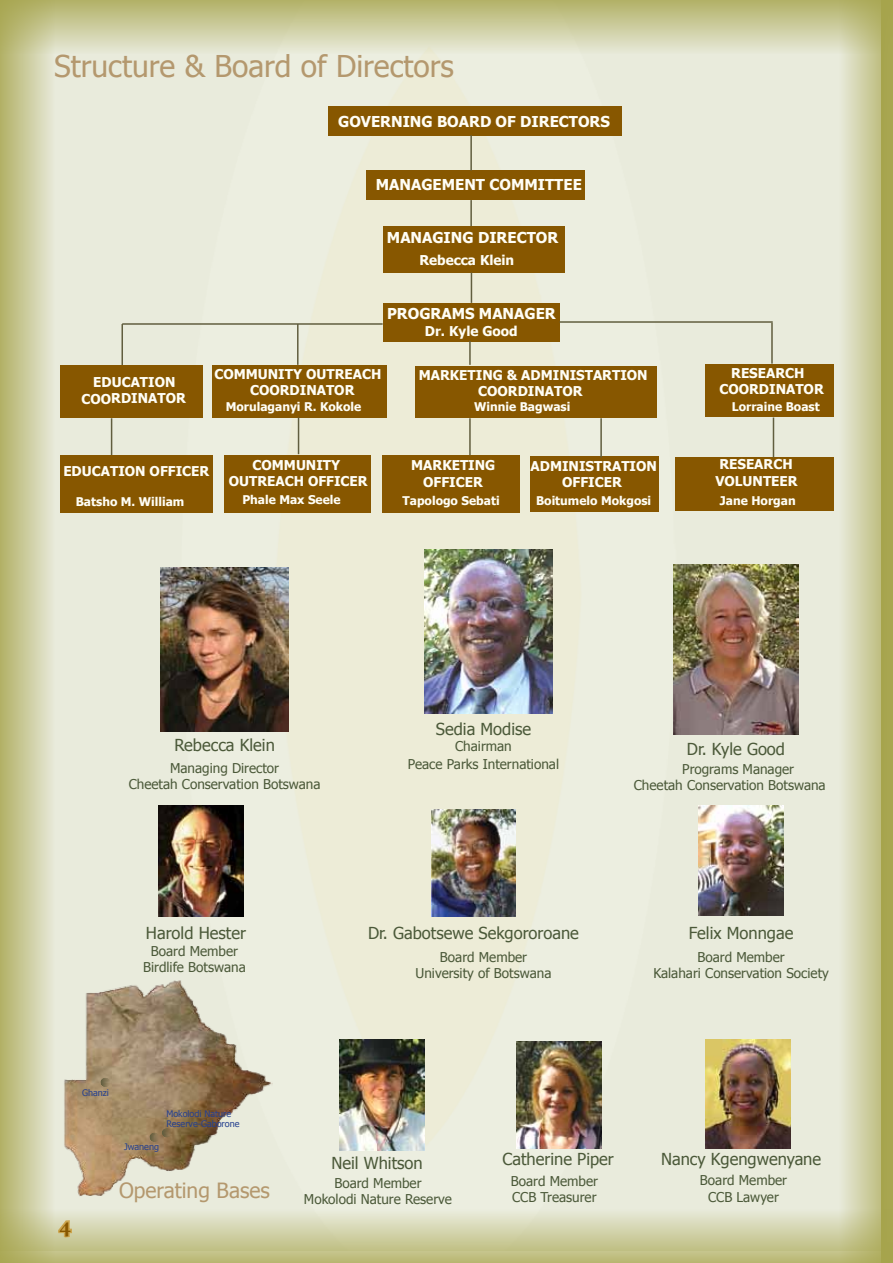
<style>
.page{position:relative;width:893px;height:1263px;background:#fff}
.page>*{position:absolute;margin:0;border:0;box-sizing:border-box;transform-origin:0 0}
.t1{font:30px "Tahoma";color:#b4986e}
.t2{font:21px "Tahoma";color:#b4986e}
.t3{font:700 21px "Constantia";color:#875700}
.t4{font:16.5px "Tahoma";color:#4b5939}
.t5{font:700 15px "Tahoma";color:#fffef6}
.t6{font:13.5px/16.2px "Tahoma";color:#4b5939;text-align:center}
.t7{font:700 13.5px/16.2px "Tahoma";color:#fffef6;text-align:center}
.t8{font:700 12px "Tahoma";color:#fffef6}
.t9{font:9px/10.8px "Tahoma";color:#25408f}
</style>
<div class="page">
<div style="left:54px;top:54px;width:785px;height:1155px;background:#ececdc"></div>
<div style="left:0;top:0;width:893px;height:54px;background:linear-gradient(to bottom,#b2b167,#e7e9d8)"></div>
<svg style="left:839px;top:0;width:54px;height:1209px"></svg>
<svg style="left:0;top:0;width:54px;height:1209px"></svg>
<svg style="left:0;top:1209px;width:893px;height:54px"></svg>
<img style="left:60px;top:980px;width:213px;height:217px">
<img style="left:425px;top:549px;width:127px;height:164px">
<img style="left:161px;top:568px;width:127px;height:163px">
<img style="left:674px;top:565px;width:124px;height:169px">
<img style="left:517px;top:1041px;width:85px;height:107px">
<img style="left:699px;top:805px;width:85px;height:110px">
<img style="left:159px;top:805px;width:85px;height:111px">
<img style="left:340px;top:1040px;width:85px;height:110px">
<img style="left:431px;top:809px;width:85px;height:107px">
<img style="left:706px;top:1040px;width:85px;height:109px">
<div style="left:329px;top:107px;width:293px;height:29px;background:#875700"></div>
<div style="left:383px;top:303px;width:177px;height:38px;background:#875700"></div>
<div style="left:383px;top:226px;width:181px;height:47px;background:#875700"></div>
<div style="left:60px;top:366px;width:143px;height:52px;background:#875700"></div>
<div style="left:213px;top:365px;width:174px;height:52px;background:#875700"></div>
<div style="left:60px;top:455px;width:153px;height:57px;background:#875700"></div>
<div style="left:675px;top:457px;width:158px;height:54px;background:#875700"></div>
<div style="left:705px;top:364px;width:128px;height:53px;background:#875700"></div>
<div style="left:383px;top:455px;width:137px;height:57px;background:#875700"></div>
<div style="left:225px;top:455px;width:146px;height:57px;background:#875700"></div>
<div style="left:530px;top:456px;width:129px;height:55px;background:#875700"></div>
<hr style="left:122px;top:323px;width:261px;height:2px;background:#615e3f">
<hr style="left:469px;top:418px;width:2px;height:37px;background:#615e3f">
<hr style="left:111px;top:418px;width:1px;height:37px;background:#615e3f">
<hr style="left:298px;top:417px;width:1px;height:37px;background:#615e3f">
<hr style="left:773px;top:417px;width:1px;height:40px;background:#615e3f">
<svg style="left:166px;top:1128px;width:2px;height:9px"></svg>
<div style="left:366px;top:170px;width:218px;height:30px;background:#875700"></div>
<hr style="left:470px;top:200px;width:2px;height:26px;background:#615e3f">
<hr style="left:471px;top:273px;width:1px;height:30px;background:#615e3f">
<div style="left:415px;top:366px;width:241px;height:51px;background:#875700"></div>
<hr style="left:469px;top:341px;width:2px;height:24px;background:#615e3f">
<hr style="left:600px;top:418px;width:2px;height:39px;background:#615e3f">
<svg style="left:56px;top:1217px;width:17px;height:22px"></svg>
<hr style="left:470px;top:135px;width:2px;height:35px;background:#615e3f">
<hr style="left:297px;top:324px;width:2px;height:41px;background:#615e3f">
<hr style="left:121px;top:324px;width:2px;height:41px;background:#615e3f">
<hr style="left:560px;top:321px;width:213px;height:2px;background:#615e3f">
<hr style="left:771px;top:323px;width:2px;height:41px;background:#615e3f">
<h1 class="t1" style="left:54px;top:46px;width:401px">Structure &amp; Board of Directors</h1>
<p class="t5" style="left:338px;top:111px;width:273px">GOVERNING BOARD OF DIRECTORS</p>
<p class="t5" style="left:376px;top:174px;width:208px">MANAGEMENT COMMITTEE</p>
<p class="t5" style="left:387px;top:227px;width:173px">MANAGING DIRECTOR</p>
<p class="t7" style="left:419px;top:251px;width:96px">Rebecca Klein</p>
<p class="t5" style="left:387px;top:303px;width:170px">PROGRAMS MANAGER</p>
<p class="t7" style="left:425px;top:322px;width:94px">Dr. Kyle Good</p>
<p class="t7" style="left:81px;top:373px;width:106px">EDUCATION<br>COORDINATOR</p>
<p class="t7" style="left:250px;top:365px;width:133px;text-align:left;text-indent:-36px">COMMUNITY OUTREACH<br>COORDINATOR</p>
<p class="t8" style="left:226px;top:398px;width:137px">Morulaganyi R. Kokole</p>
<p class="t7" style="left:419px;top:366px;width:230px">MARKETING &amp; ADMINISTARTION<br>COORDINATOR</p>
<p class="t8" style="left:474px;top:398px;width:98px">Winnie Bagwasi</p>
<p class="t7" style="left:719px;top:364px;width:106px">RESEARCH<br>COORDINATOR</p>
<p class="t8" style="left:732px;top:398px;width:89px">Lorraine Boast</p>
<p class="t7" style="left:63px;top:462px;width:148px">EDUCATION OFFICER</p>
<p class="t8" style="left:76px;top:493px;width:110px">Batsho M. William</p>
<p class="t7" style="left:411px;top:456px;width:86px">MARKETING<br>OFFICER</p>
<p class="t7" style="left:715px;top:455px;width:84px;text-align:left">RESEARCH<br>VOLUNTEER</p>
<p class="t8" style="left:403px;top:492px;width:99px">Tapologo Sebati</p>
<p class="t8" style="left:536px;top:492px;width:117px">Boitumelo Mokgosi</p>
<p class="t7" style="left:229px;top:456px;width:140px">COMMUNITY<br>OUTREACH OFFICER</p>
<p class="t7" style="left:531px;top:457px;width:128px">ADMINISTRATION<br>OFFICER</p>
<p class="t8" style="left:242px;top:492px;width:100px">Phale Max Seele</p>
<p class="t8" style="left:720px;top:492px;width:77px">Jane Horgan</p>
<p class="t4" style="left:436px;top:718px;width:97px">Sedia Modise</p>
<p class="t4" style="left:174px;top:734px;width:102px">Rebecca Klein</p>
<p class="t6" style="left:129px;top:759px;width:193px">Managing Director<br>Cheetah Conservation Botswana</p>
<p class="t6" style="left:408px;top:736px;width:153px;line-height:18px">Chairman<br>Peace Parks International</p>
<p class="t4" style="left:687px;top:738px;width:100px">Dr. Kyle Good</p>
<p class="t6" style="left:634px;top:760px;width:193px;text-align:left;text-indent:48px">Programs Manager<br>Cheetah Conservation Botswana</p>
<p class="t4" style="left:146px;top:922px;width:102px">Harold Hester</p>
<p class="t6" style="left:143px;top:942px;width:104px">Board Member<br>Birdlife Botswana</p>
<p class="t4" style="left:368px;top:922px;width:212px">Dr. Gabotsewe Sekgororoane</p>
<p class="t6" style="left:416px;top:948px;width:137px">Board Member<br>University of Botswana</p>
<p class="t6" style="left:653px;top:948px;width:177px">Board Member<br>Kalahari Conservation Society</p>
<p class="t4" style="left:689px;top:922px;width:106px">Felix Monngae</p>
<h2 class="t3" style="left:60px;top:1210px;width:12px">4</h2>
<p class="t9" style="left:82px;top:1086px;width:28px">Ghanzi</p>
<p class="t9" style="left:124px;top:1141px;width:36px">Jwaneng</p>
<p class="t9" style="left:166px;top:1107px;width:75px">Mokolodi Nature<br>Reserve-Gaborone</p>
<h2 class="t2" style="left:119px;top:1176px;width:152px">Operating Bases</h2>
<p class="t4" style="left:331px;top:1151px;width:93px">Neil Whitson</p>
<p class="t6" style="left:304px;top:1174px;width:150px">Board Member<br>Mokolodi Nature Reserve</p>
<p class="t4" style="left:503px;top:1147px;width:113px">Catherine Piper</p>
<p class="t6" style="left:511px;top:1172px;width:89px;text-align:left">Board Member<br>CCB Treasurer</p>
<p class="t4" style="left:661px;top:1148px;width:162px">Nancy Kgengwenyane</p>
<p class="t6" style="left:700px;top:1171px;width:89px">Board Member<br>CCB Lawyer</p>
</div>
